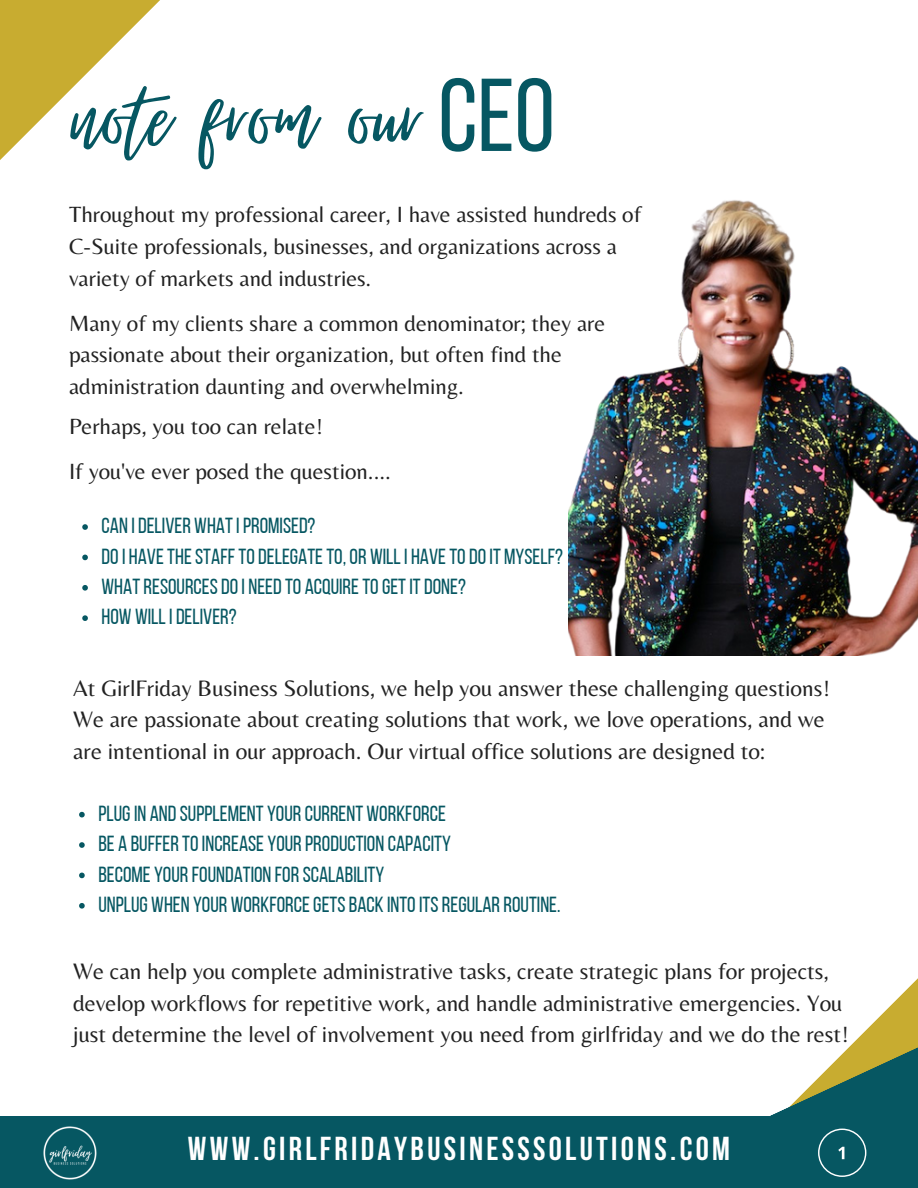
<style>
.page{position:relative;width:918px;height:1188px;background:#fff}
.page>*{position:absolute;margin:0;border:0;box-sizing:border-box;transform-origin:0 0}
.t1{font:125.7px "Virtual";color:#065762}
.t2{font:103.2px "Bebas Neue";color:#065762}
.t3{font:700 33px "Bebas Neue";letter-spacing:.1em;color:#fff}
.t4{font:23.25px/31.5px "Belleza";color:#222}
.t5{font:22.95px/31.7px "Belleza";color:#222}
.t6{font:21.75px "Bebas Neue";color:#065762}
</style>
<div class="page">
<svg style="left:0;top:0;width:160px;height:160px"></svg>
<svg style="left:855px;top:978px;width:63px;height:63px"></svg>
<svg style="left:431px;top:1041px;width:487px;height:76px"></svg>
<div style="left:0;top:1117px;width:918px;height:71px;background:#065762"></div>
<img style="left:30px;top:1116px;width:80px;height:64px">
<svg style="left:818px;top:1129px;width:48px;height:48px"></svg>
<svg style="left:82px;top:524px;width:6px;height:6px"></svg>
<svg style="left:82px;top:555px;width:6px;height:5px"></svg>
<svg style="left:82px;top:585px;width:6px;height:6px"></svg>
<svg style="left:82px;top:615px;width:6px;height:6px"></svg>
<svg style="left:79px;top:812px;width:6px;height:5px"></svg>
<svg style="left:79px;top:842px;width:6px;height:6px"></svg>
<svg style="left:79px;top:873px;width:6px;height:5px"></svg>
<svg style="left:79px;top:903px;width:6px;height:6px"></svg>
<img style="left:569px;top:200px;width:349px;height:456px">
<p class="t1" style="left:70px;top:49px;width:354px">note from our</p>
<p class="t2" style="left:438px;top:74px;width:118px">CEO</p>
<p class="t5" style="left:69px;top:198px;width:574px">Throughout my professional career, I have assisted hundreds of<br>C-Suite professionals, businesses, and organizations across a variety of markets and industries.</p>
<p class="t5" style="left:69px;top:307px;width:538px">Many of my clients share a common denominator; they are passionate about their organization, but often find the administration daunting and overwhelming.</p>
<p class="t5" style="left:69px;top:410px;width:256px">Perhaps, you too can relate!</p>
<p class="t5" style="left:69px;top:455px;width:323px">If you've ever posed the question....</p>
<p class="t6" style="left:102px;top:517px;width:215px">CAN I DELIVER WHATI PROMISED?</p>
<p class="t6" style="left:102px;top:547px;width:463px">DOI HAVETHESTAFFTODELEGATETO,OR WILLI HAVETODOIT MYSELF?</p>
<p class="t6" style="left:102px;top:578px;width:366px">WHATRESOURCESDOI NEEDTO ACQUIRETOGETITDONE?</p>
<p class="t6" style="left:102px;top:608px;width:137px">HOW WILLI DELIVER?</p>
<p class="t4" style="left:73px;top:672px;width:758px">At GirlFriday Business Solutions, we help you answer these challenging questions!<br>We are passionate about creating solutions that work, we love operations, and we are intentional in our approach. Our virtual office solutions are designed to:</p>
<p class="t6" style="left:98px;top:805px;width:349px">PLUGIN ANDSUPPLEMENT YOURCURRENT WORKFORCE</p>
<p class="t6" style="left:98px;top:835px;width:354px">BE A BUFFERTOINCREASE YOURPRODUCTION CAPACITY</p>
<p class="t6" style="left:98px;top:865px;width:287px">BECOME YOURFOUNDATION FORSCALABILITY</p>
<p class="t6" style="left:98px;top:896px;width:464px">UNPLUG WHEN YOUR WORKFORCEGETSBACK INTOITSREGULARROUTINE.</p>
<p class="t4" style="left:73px;top:956px;width:777px">We can help you complete administrative tasks, create strategic plans for projects, develop workflows for repetitive work, and handle administrative emergencies. You just determine the level of involvement you need from girlfriday and we do the rest!</p>
<p class="t3" style="left:188px;top:1136px;width:544px">WWW.GIRLFRIDAYBUSINESSSOLUTIONS.COM</p>
</div>
